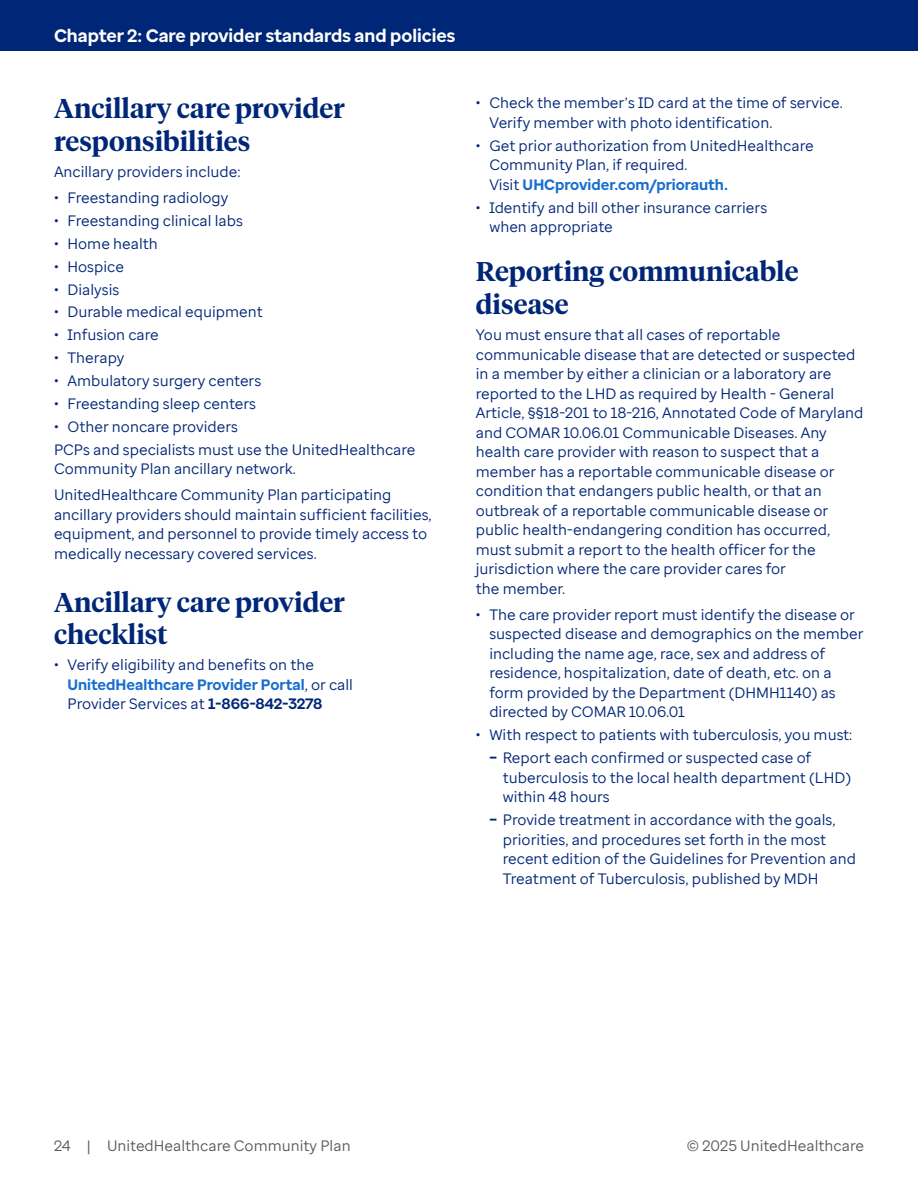
<style>
.page{position:relative;width:918px;height:1188px;background:#fff}
.page>*{position:absolute;margin:0;border:0;box-sizing:border-box;transform-origin:0 0}
.H4{font:600 27px/32.4px "UHC Serif Headline";color:#002677}
.t1{font:700 18px "Enterprise Sans";color:#fff}
.Body{font:15px/19.5px "Enterprise Sans";color:#002677}
.t2{font:15px "Enterprise Sans";color:#5a5a5a}
.s1{font-weight:700;color:#196ecf}
.s2{font-weight:700}
</style>
<div class="page">
<div style="left:0;top:0;width:918px;height:51px;background:#002677"></div>
<p class="t1" style="left:54px;top:24px;width:403px">Chapter 2: Care provider standards and policies</p>
<p class="H4" style="left:54px;top:91px;width:292px">Ancillary care provider responsibilities</p>
<p class="Body" style="left:54px;top:162px;width:188px">Ancillary providers include:</p>
<p class="Body" style="left:54px;top:188px;width:176px">• Freestanding radiology</p>
<p class="Body" style="left:54px;top:211px;width:190px">• Freestanding clinical labs</p>
<p class="Body" style="left:54px;top:234px;width:105px">• Home health</p>
<p class="Body" style="left:54px;top:256px;width:72px">• Hospice</p>
<p class="Body" style="left:54px;top:279px;width:67px">• Dialysis</p>
<p class="Body" style="left:54px;top:302px;width:210px">• Durable medical equipment</p>
<p class="Body" style="left:54px;top:325px;width:106px">• Infusion care</p>
<p class="Body" style="left:54px;top:348px;width:72px">• Therapy</p>
<p class="Body" style="left:54px;top:371px;width:209px">• Ambulatory surgery centers</p>
<p class="Body" style="left:54px;top:394px;width:204px">• Freestanding sleep centers</p>
<p class="Body" style="left:54px;top:417px;width:186px">• Other noncare providers</p>
<p class="Body" style="left:54px;top:439px;width:363px">PCPs and specialists must use the UnitedHealthcare<br>Community Plan ancillary network.</p>
<p class="Body" style="left:54px;top:485px;width:379px">UnitedHealthcare Community Plan participating ancillary providers should maintain sufficient facilities, equipment, and personnel to provide timely access to medically necessary covered services.</p>
<p class="H4" style="left:54px;top:585px;width:292px">Ancillary care provider checklist</p>
<p class="Body" style="left:68px;top:655px;width:287px;text-indent:-14px">• Verify eligibility and benefits on the<br><span class="s1">UnitedHealthcare Provider Portal</span>, or call<br>Provider Services at <span class="s2">1-866-842-3278</span></p>
<p class="Body" style="left:489px;top:93px;width:355px;text-indent:-14px">• Check the member’s ID card at the time of service.<br>Verify member with photo identification.</p>
<p class="Body" style="left:489px;top:136px;width:326px;text-indent:-14px">• Get prior authorization from UnitedHealthcare<br>Community Plan, if required.<br>Visit <span class="s1">UHCprovider.com/priorauth.</span></p>
<p class="Body" style="left:489px;top:198px;width:279px;text-indent:-14px">• Identify and bill other insurance carriers when appropriate</p>
<p class="H4" style="left:476px;top:254px;width:324px">Reporting communicable disease</p>
<p class="Body" style="left:476px;top:325px;width:389px">You must ensure that all cases of reportable communicable disease that are detected or suspected in a member by either a clinician or a laboratory are reported to the LHD as required by Health - General Article, §§18-201 to 18-216, Annotated Code of Maryland and COMAR 10.06.01 Communicable Diseases. Any health care provider with reason to suspect that a member has a reportable communicable disease or condition that endangers public health, or that an outbreak of a reportable communicable disease or public health-endangering condition has occurred, must submit a report to the health officer for the jurisdiction where the care provider cares for<br>the member.</p>
<p class="Body" style="left:489px;top:605px;width:375px;text-indent:-14px">• The care provider report must identify the disease or suspected disease and demographics on the member including the name age, race, sex and address of residence, hospitalization, date of death, etc. on a form provided by the Department (DHMH1140) as directed by COMAR 10.06.01</p>
<p class="Body" style="left:476px;top:725px;width:378px">• With respect to patients with tuberculosis, you must:</p>
<p class="Body" style="left:503px;top:748px;width:350px;text-indent:-14px"><span class="s2">–</span> Report each confirmed or suspected case of tuberculosis to the local health department (LHD) within 48 hours</p>
<p class="Body" style="left:503px;top:810px;width:355px;text-indent:-14px"><span class="s2">–</span> Provide treatment in accordance with the goals, priorities, and procedures set forth in the most recent edition of the Guidelines for Prevention and Treatment of Tuberculosis, published by MDH</p>
<p class="t2" style="left:54px;top:1136px;width:298px">24 | UnitedHealthcare Community Plan</p>
<p class="t2" style="left:687px;top:1136px;width:179px">© 2025 UnitedHealthcare</p>
</div>
